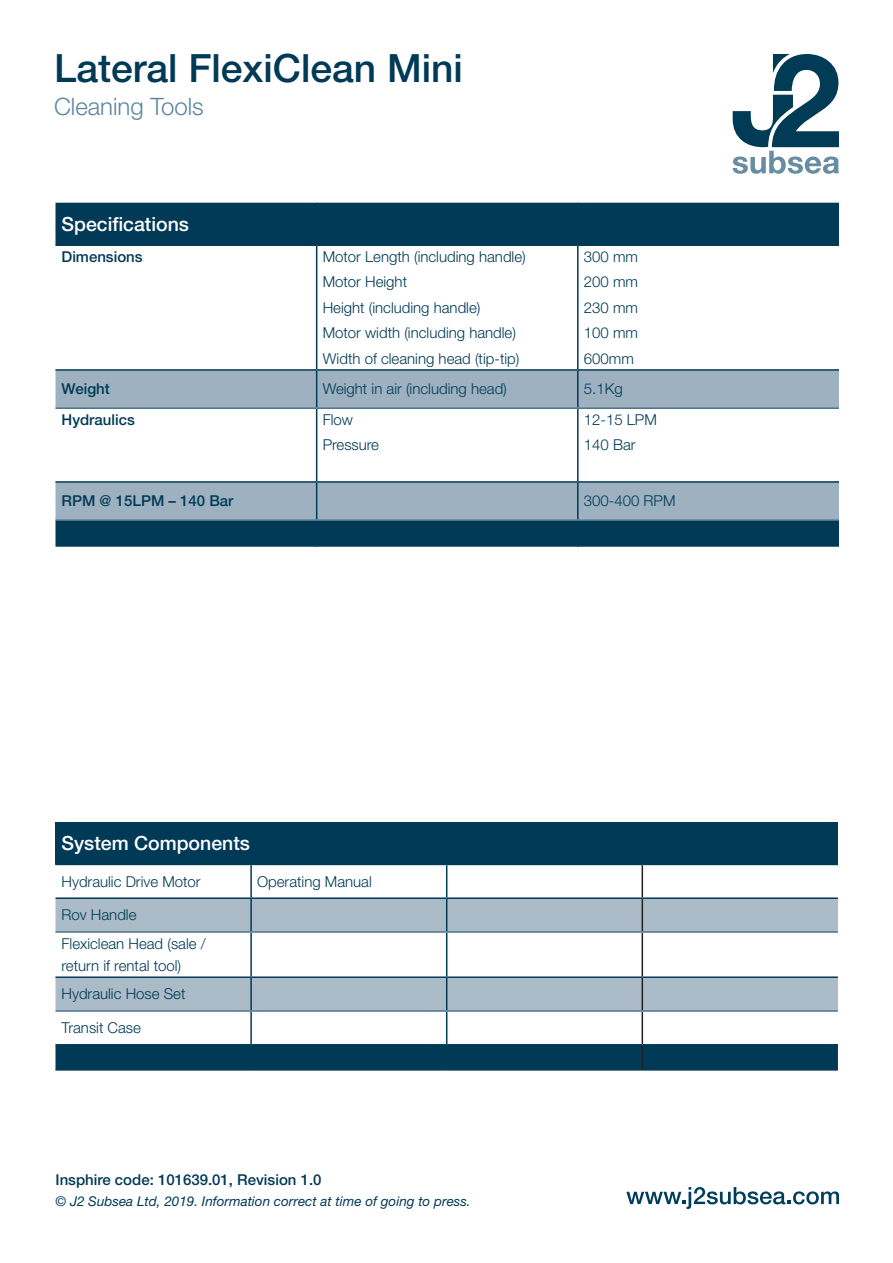
<style>
.page{position:relative;width:893px;height:1263px;background:#fff}
.page>*{position:absolute;margin:0;border:0;box-sizing:border-box;transform-origin:0 0}
.t1{font:500 39px "Helvetica Neue LT Std";color:#003a57}
.t2{font:300 24px "Helvetica Neue LT Std";color:#5c87a1}
.t3{font:500 19.5px "Helvetica Neue LT Std";color:#fff}
.t4{font:300 15px/22.5px "Helvetica Neue LT Std";color:#003a57}
.t5{font:500 15px "Helvetica Neue LT Std";color:#003a57}
.t6{font:italic 13.5px "Helvetica Neue LT Std";color:#003a57}
</style>
<div class="page">
<svg style="left:733px;top:54px;width:106px;height:120px"></svg>
<div style="left:56px;top:203px;width:783px;height:344px;background:#003a57"></div>
<svg style="left:56px;top:246px;width:783px;height:123px"></svg>
<div style="left:56px;top:371px;width:783px;height:148px;background:#9db1c0"></div>
<svg style="left:56px;top:409px;width:783px;height:72px"></svg>
<hr style="left:316px;top:203px;width:1px;height:41px;background:#003a57">
<hr style="left:577px;top:203px;width:2px;height:41px;background:#003a57">
<hr style="left:56px;top:244px;width:261px;height:2px;background:#003a57">
<hr style="left:317px;top:244px;width:261px;height:2px;background:#003a57">
<hr style="left:316px;top:246px;width:1px;height:123px;background:#003a57">
<hr style="left:578px;top:244px;width:261px;height:2px;background:#003a57">
<hr style="left:577px;top:246px;width:2px;height:123px;background:#003a57">
<hr style="left:56px;top:369px;width:261px;height:2px;background:#003a57">
<hr style="left:317px;top:369px;width:261px;height:2px;background:#003a57">
<hr style="left:316px;top:371px;width:1px;height:36px;background:#003a57">
<hr style="left:578px;top:369px;width:261px;height:2px;background:#003a57">
<hr style="left:577px;top:371px;width:2px;height:36px;background:#003a57">
<hr style="left:316px;top:409px;width:1px;height:72px;background:#003a57">
<hr style="left:577px;top:409px;width:2px;height:72px;background:#003a57">
<hr style="left:56px;top:481px;width:261px;height:2px;background:#003a57">
<hr style="left:317px;top:481px;width:261px;height:2px;background:#003a57">
<hr style="left:316px;top:483px;width:1px;height:36px;background:#003a57">
<hr style="left:578px;top:481px;width:261px;height:2px;background:#003a57">
<hr style="left:577px;top:483px;width:2px;height:36px;background:#003a57">
<svg style="left:316px;top:521px;width:1px;height:26px"></svg>
<hr style="left:577px;top:521px;width:2px;height:26px;background:#003a57">
<hr style="left:56px;top:407px;width:261px;height:2px;background:#4d7589">
<hr style="left:317px;top:407px;width:261px;height:2px;background:#4d7589">
<hr style="left:578px;top:407px;width:261px;height:2px;background:#4d7589">
<hr style="left:56px;top:519px;width:261px;height:2px;background:#4d7589">
<hr style="left:317px;top:519px;width:261px;height:2px;background:#4d7589">
<hr style="left:578px;top:519px;width:261px;height:2px;background:#4d7589">
<svg style="left:626px;top:1187px;width:213px;height:22px"></svg>
<div style="left:56px;top:822px;width:782px;height:42px;background:#003a57"></div>
<svg style="left:56px;top:865px;width:782px;height:179px"></svg>
<svg style="left:56px;top:899px;width:782px;height:111px;fill:#abbbc8"></svg>
<hr style="left:56px;top:864px;width:195px;height:1px;background:#003a57">
<hr style="left:251px;top:864px;width:196px;height:1px;background:#003a57">
<hr style="left:250px;top:865px;width:2px;height:32px;background:#003a57">
<hr style="left:447px;top:864px;width:195px;height:1px;background:#003a57">
<hr style="left:446px;top:865px;width:1px;height:32px;background:#003a57">
<hr style="left:642px;top:864px;width:196px;height:1px;background:#003a57">
<hr style="left:56px;top:897px;width:195px;height:2px;background:#003a57">
<hr style="left:251px;top:897px;width:196px;height:2px;background:#003a57">
<hr style="left:250px;top:899px;width:2px;height:32px;background:#003a57">
<hr style="left:447px;top:897px;width:195px;height:2px;background:#003a57">
<hr style="left:446px;top:899px;width:1px;height:32px;background:#003a57">
<hr style="left:642px;top:897px;width:196px;height:2px;background:#003a57">
<hr style="left:250px;top:933px;width:2px;height:43px;background:#003a57">
<hr style="left:446px;top:933px;width:1px;height:43px;background:#003a57">
<hr style="left:56px;top:976px;width:195px;height:2px;background:#003a57">
<hr style="left:251px;top:976px;width:196px;height:2px;background:#003a57">
<hr style="left:250px;top:978px;width:2px;height:32px;background:#003a57">
<hr style="left:447px;top:976px;width:195px;height:2px;background:#003a57">
<hr style="left:446px;top:978px;width:1px;height:32px;background:#003a57">
<hr style="left:642px;top:976px;width:196px;height:2px;background:#003a57">
<hr style="left:250px;top:1012px;width:2px;height:32px;background:#003a57">
<hr style="left:446px;top:1012px;width:1px;height:32px;background:#003a57">
<hr style="left:56px;top:1044px;width:195px;height:1px;background:#003a57">
<hr style="left:251px;top:1044px;width:196px;height:1px;background:#003a57">
<hr style="left:447px;top:1044px;width:195px;height:1px;background:#003a57">
<hr style="left:642px;top:1044px;width:196px;height:1px;background:#003a57">
<hr style="left:642px;top:865px;width:1px;height:32px;background:#231f20">
<hr style="left:642px;top:899px;width:1px;height:32px;background:#231f20">
<hr style="left:642px;top:933px;width:1px;height:43px;background:#231f20">
<hr style="left:642px;top:978px;width:1px;height:32px;background:#231f20">
<hr style="left:642px;top:1012px;width:1px;height:32px;background:#231f20">
<div style="left:56px;top:1045px;width:782px;height:25px;background:#003a57"></div>
<hr style="left:56px;top:931px;width:195px;height:2px;background:#4d7589">
<hr style="left:251px;top:931px;width:196px;height:2px;background:#4d7589">
<hr style="left:447px;top:931px;width:195px;height:2px;background:#4d7589">
<hr style="left:642px;top:931px;width:196px;height:2px;background:#4d7589">
<hr style="left:56px;top:1010px;width:195px;height:2px;background:#4d7589">
<hr style="left:251px;top:1010px;width:196px;height:2px;background:#4d7589">
<hr style="left:447px;top:1010px;width:195px;height:2px;background:#4d7589">
<hr style="left:642px;top:1010px;width:196px;height:2px;background:#4d7589">
<p class="t1" style="left:54px;top:45px;width:410px">Lateral FlexiClean Mini</p>
<p class="t2" style="left:54px;top:92px;width:151px">Cleaning Tools</p>
<p class="t3" style="left:62px;top:212px;width:129px">Specifications</p>
<p class="t5" style="left:62px;top:248px;width:83px">Dimensions</p>
<p class="t4" style="left:323px;top:245px;width:205px">Motor Length (including handle)</p>
<p class="t4" style="left:323px;top:271px;width:86px">Motor Height</p>
<p class="t4" style="left:323px;top:296px;width:159px">Height (including handle)</p>
<p class="t4" style="left:323px;top:322px;width:195px">Motor width (including handle)</p>
<p class="t4" style="left:323px;top:347px;width:198px">Width of cleaning head (tip-tip)</p>
<p class="t4" style="left:584px;top:245px;width:56px">300 mm</p>
<p class="t4" style="left:584px;top:271px;width:56px">200 mm</p>
<p class="t4" style="left:584px;top:296px;width:56px">230 mm</p>
<p class="t4" style="left:584px;top:322px;width:56px">100 mm</p>
<p class="t4" style="left:584px;top:347px;width:52px">600mm</p>
<p class="t5" style="left:62px;top:380px;width:50px">Weight</p>
<p class="t4" style="left:323px;top:377px;width:186px">Weight in air (including head)</p>
<p class="t4" style="left:584px;top:377px;width:40px">5.1Kg</p>
<p class="t5" style="left:62px;top:411px;width:75px">Hydraulics</p>
<p class="t4" style="left:323px;top:408px;width:32px">Flow</p>
<p class="t4" style="left:323px;top:433px;width:58px">Pressure</p>
<p class="t4" style="left:584px;top:408px;width:75px">12-15 LPM</p>
<p class="t4" style="left:584px;top:433px;width:53px">140 Bar</p>
<p class="t5" style="left:62px;top:492px;width:174px">RPM @ 15LPM – 140 Bar</p>
<p class="t4" style="left:584px;top:489px;width:93px">300-400 RPM</p>
<p class="t3" style="left:62px;top:831px;width:190px">System Components</p>
<p class="t4" style="left:62px;top:870px;width:141px">Hydraulic Drive Motor</p>
<p class="t4" style="left:257px;top:870px;width:116px">Operating Manual</p>
<p class="t4" style="left:62px;top:903px;width:77px">Rov Handle</p>
<p class="t4" style="left:62px;top:932px;width:146px">Flexiclean Head (sale / return if rental tool)</p>
<p class="t4" style="left:62px;top:982px;width:125px">Hydraulic Hose Set</p>
<p class="t4" style="left:62px;top:1016px;width:81px">Transit Case</p>
<p class="t5" style="left:56px;top:1171px;width:268px">Insphire code: 101639.01, Revision 1.0</p>
<p class="t6" style="left:56px;top:1193px;width:417px">© J2 Subsea Ltd, 2019. Information correct at time of going to press.</p>
</div>
